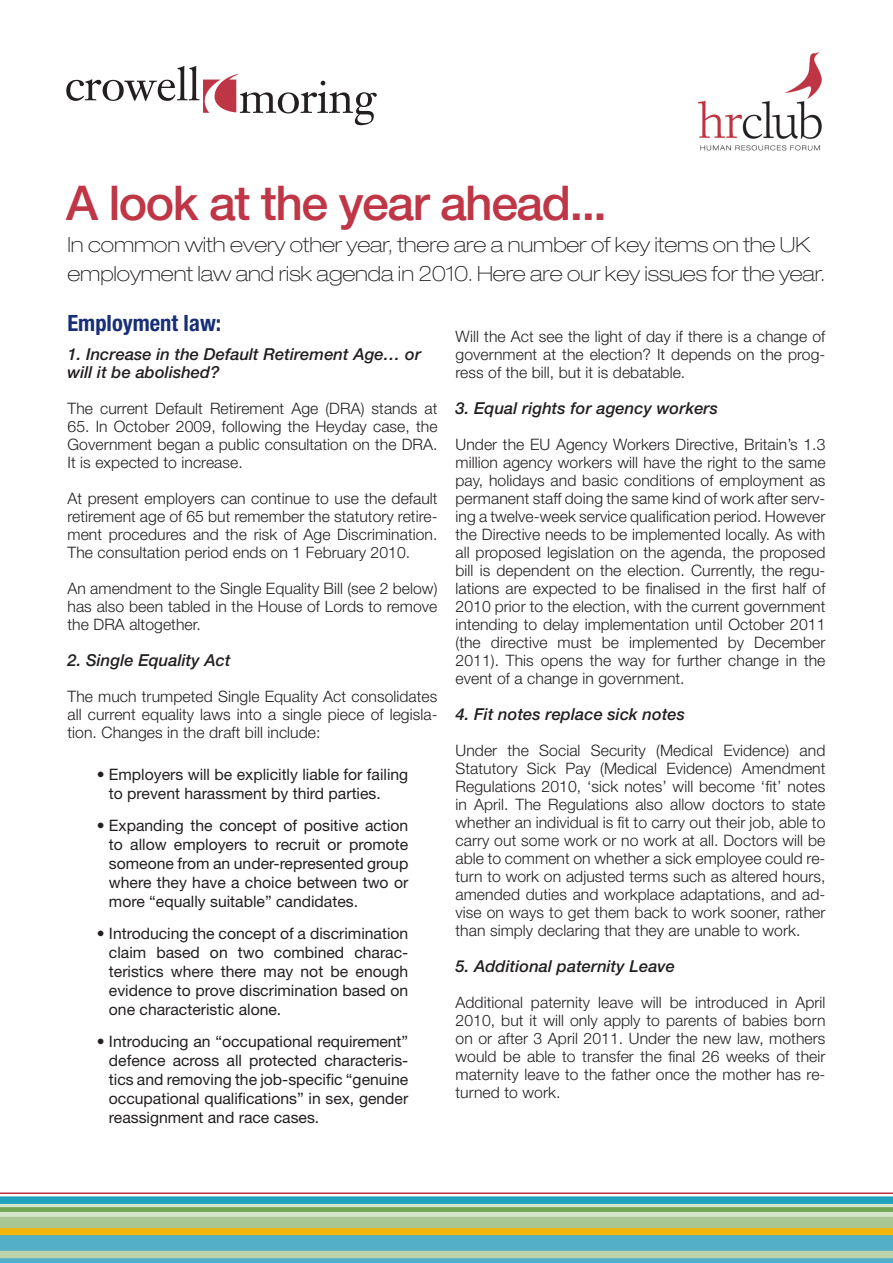
<style>
.page{position:relative;width:893px;height:1263px;background:#fff}
.page>*{position:absolute;margin:0;border:0;box-sizing:border-box;transform-origin:0 0}
.t1{font:500 48px "Helvetica Neue";letter-spacing:-.03em;color:#bf3646}
.t2{font:700 condensed 22.5px "Helvetica Neue";color:#182f78}
.t3{font:100 expanded 21px/28.5px "Helvetica Neue";letter-spacing:-.005em;color:#231f20}
.t4{font:italic 500 16.5px/18px "Helvetica Neue";letter-spacing:.005em;color:#231f20}
.t5{font:300 15.75px/18px "Helvetica Neue";letter-spacing:.005em;color:#231f20;text-align:justify}
.t6{font:15.75px/18.9px "Helvetica Neue";color:#231f20;text-align:justify}
</style>
<div class="page">
<svg style="left:0;top:1196px;width:893px;height:67px;background:#8bbc9e"></svg>
<hr style="left:0;top:1192px;width:893px;height:2px;background:#bf3646">
<img style="left:698px;top:52px;width:124px;height:99px">
<svg style="left:66px;top:66px;width:311px;height:59px"></svg>
<h1 class="t1" style="left:66px;top:174px;width:542px">A look at the year ahead...</h1>
<h3 class="t3" style="left:68px;top:230px;width:759px">In common with every other year, there are a number of key items on the UK employment law and risk agenda in 2010. Here are our key issues for the year.</h3>
<h2 class="t2" style="left:68px;top:309px;width:155px">Employment law:</h2>
<p class="t4" style="left:68px;top:345px;width:355px">1. Increase in the Default Retirement Age… or will it be abolished?</p>
<p class="t5" style="left:68px;top:399px;width:371px">The current Default Retirement Age (DRA) stands at</p>
<p class="t5" style="left:68px;top:417px;width:371px">65. In October 2009, following the Heyday case, the Government began a public consultation on the DRA.<br>It is expected to increase.</p>
<p class="t5" style="left:67px;top:489px;width:371px">At present employers can continue to use the default retirement age of 65 but remember the statutory retire&shy;ment procedures and the risk of Age Discrimination.<br>The consultation period ends on 1 February 2010.</p>
<p class="t5" style="left:67px;top:579px;width:371px">An amendment to the Single Equality Bill (see 2 below) has also been tabled in the House of Lords to remove the DRA altogether.</p>
<p class="t4" style="left:68px;top:651px;width:165px">2. Single Equality Act</p>
<p class="t5" style="left:67px;top:687px;width:371px">The much trumpeted Single Equality Act consolidates all current equality laws into a single piece of legisla&shy;tion. Changes in the draft bill include:</p>
<p class="t6" style="left:109px;top:765px;width:301px;text-indent:-12px">• Employers will be explicitly liable for failing to prevent harassment by third parties.</p>
<p class="t6" style="left:109px;top:816px;width:301px;text-indent:-12px">• Expanding the concept of positive action to allow employers to recruit or promote someone from an under-represented group where they have a choice between two or more “equally suitable” candidates.</p>
<p class="t6" style="left:109px;top:924px;width:301px;text-indent:-12px">• Introducing the concept of a discrimination claim based on two combined charac&shy;teristics where there may not be enough evidence to prove discrimination based on one characteristic alone.</p>
<p class="t6" style="left:109px;top:1032px;width:301px;text-indent:-12px">• Introducing an “occupational requirement” defence across all protected characteris&shy;tics and removing the job-specific “genuine occupational qualifications” in sex, gender reassignment and race cases.</p>
<p class="t5" style="left:455px;top:327px;width:371px">Will the Act see the light of day if there is a change of government at the election? It depends on the prog&shy;ress of the bill, but it is debatable.</p>
<p class="t4" style="left:455px;top:399px;width:264px">3. Equal rights for agency workers</p>
<p class="t5" style="left:455px;top:435px;width:371px">Under the EU Agency Workers Directive, Britain’s 1.3 million agency workers will have the right to the same pay, holidays and basic conditions of employment as permanent staff doing the same kind of work after serv&shy;ing a twelve-week service qualification period. However the Directive needs to be implemented locally. As with all proposed legislation on the agenda, the proposed bill is dependent on the election. Currently, the regu&shy;lations are expected to be finalised in the first half of 2010 prior to the election, with the current government intending to delay implementation until October 2011 (the directive must be implemented by December 2011). This opens the way for further change in the event of a change in government.</p>
<p class="t4" style="left:455px;top:705px;width:231px">4. Fit notes replace sick notes</p>
<p class="t5" style="left:455px;top:741px;width:371px">Under the Social Security (Medical Evidence) and Statutory Sick Pay (Medical Evidence) Amendment Regulations 2010, ‘sick notes’ will become ‘fit’ notes in April. The Regulations also allow doctors to state whether an individual is fit to carry out their job, able to carry out some work or no work at all. Doctors will be able to comment on whether a sick employee could re&shy;turn to work on adjusted terms such as altered hours, amended duties and workplace adaptations, and ad&shy;vise on ways to get them back to work sooner, rather than simply declaring that they are unable to work.</p>
<p class="t4" style="left:455px;top:957px;width:221px">5. Additional paternity Leave</p>
<p class="t5" style="left:455px;top:993px;width:371px">Additional paternity leave will be introduced in April 2010, but it will only apply to parents of babies born on or after 3 April 2011. Under the new law, mothers would be able to transfer the final 26 weeks of their maternity leave to the father once the mother has re&shy;turned to work.</p>
</div>
